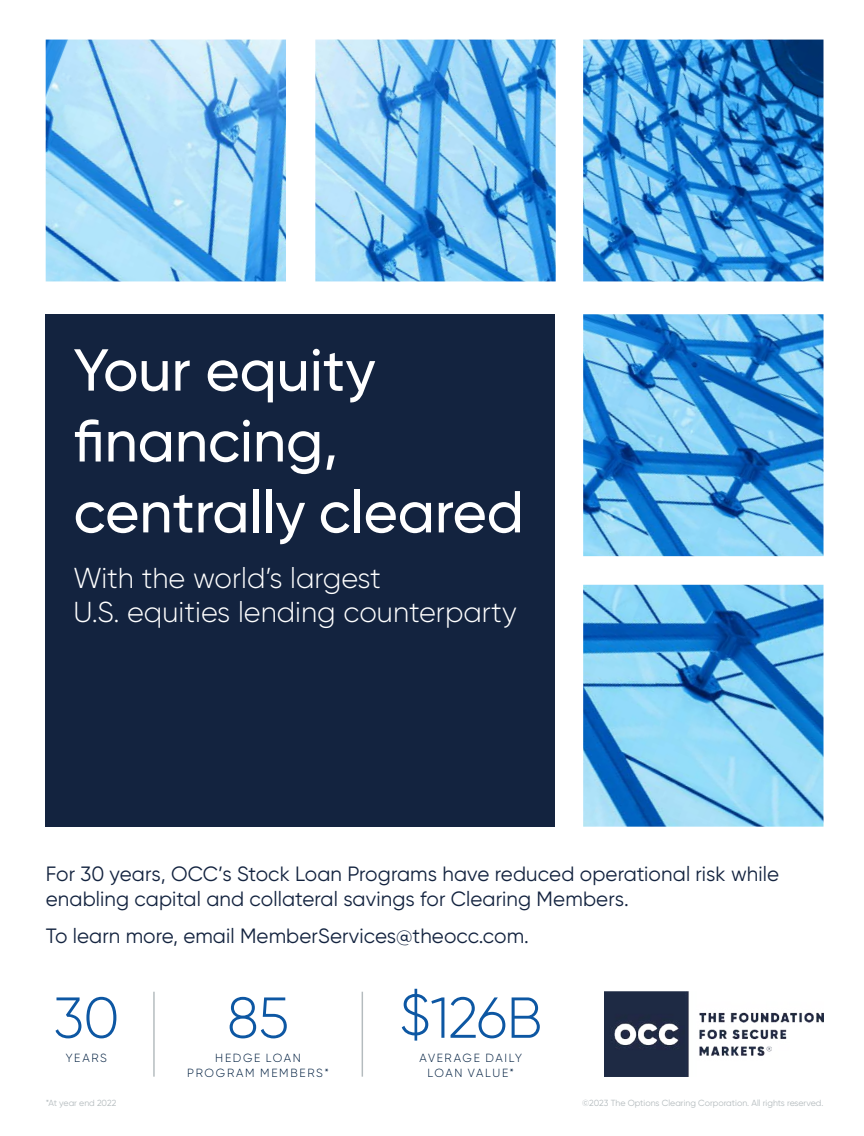
<style>
.page{position:relative;width:864px;height:1136px;background:#fff}
.page>*{position:absolute;margin:0;border:0;box-sizing:border-box;transform-origin:0 0}
.t1{font:500 59.1px/70.8px "Gilroy";color:#fff}
.t2{font:300 57.6px "Gilroy";letter-spacing:-.015em;color:#0d57a3}
.t3{font:300 28.8px/34.5px "Gilroy";color:#fff}
.t4{font:20.7px/24.8px "Gilroy";letter-spacing:.005em;color:#13233f}
.t5{font:300 11.85px/14.1px "Gilroy";letter-spacing:.145em;color:#001f40;text-align:center}
.t6{font:8.85px "Gilroy";color:#b4bbbe}
</style>
<div class="page">
<img style="left:604px;top:991px;width:219px;height:85px">
<hr style="left:153px;top:991px;width:2px;height:85px;background:#b4bbbe">
<hr style="left:361px;top:991px;width:2px;height:85px;background:#b4bbbe">
<img style="left:46px;top:40px;width:777px;height:786px">
<h1 class="t1" style="left:73px;top:334px;width:451px">Your equity financing, centrally cleared</h1>
<h3 class="t3" style="left:73px;top:560px;width:444px">With the world’s largest<br>U.S. equities lending counterparty</h3>
<p class="t4" style="left:46px;top:860px;width:734px">For 30 years, OCC’s Stock Loan Programs have reduced operational risk while enabling capital and collateral savings for Clearing Members.</p>
<p class="t4" style="left:46px;top:923px;width:484px">To learn more, email MemberServices@theocc.com.</p>
<h2 class="t2" style="left:53px;top:982px;width:68px">30</h2>
<h2 class="t2" style="left:399px;top:982px;width:144px">$126B</h2>
<p class="t5" style="left:66px;top:1050px;width:43px">YEARS</p>
<h2 class="t2" style="left:227px;top:982px;width:63px">85</h2>
<p class="t5" style="left:187px;top:1050px;width:143px">HEDGE LOAN<br>PROGRAM MEMBERS*</p>
<p class="t5" style="left:419px;top:1050px;width:104px">AVERAGE DAILY<br>LOAN VALUE*</p>
<p class="t6" style="left:46px;top:1097px;width:72px">*At year end 2022</p>
<p class="t6" style="left:582px;top:1097px;width:243px">©2023 The Options Clearing Corporation. All rights reserved.</p>
</div>
